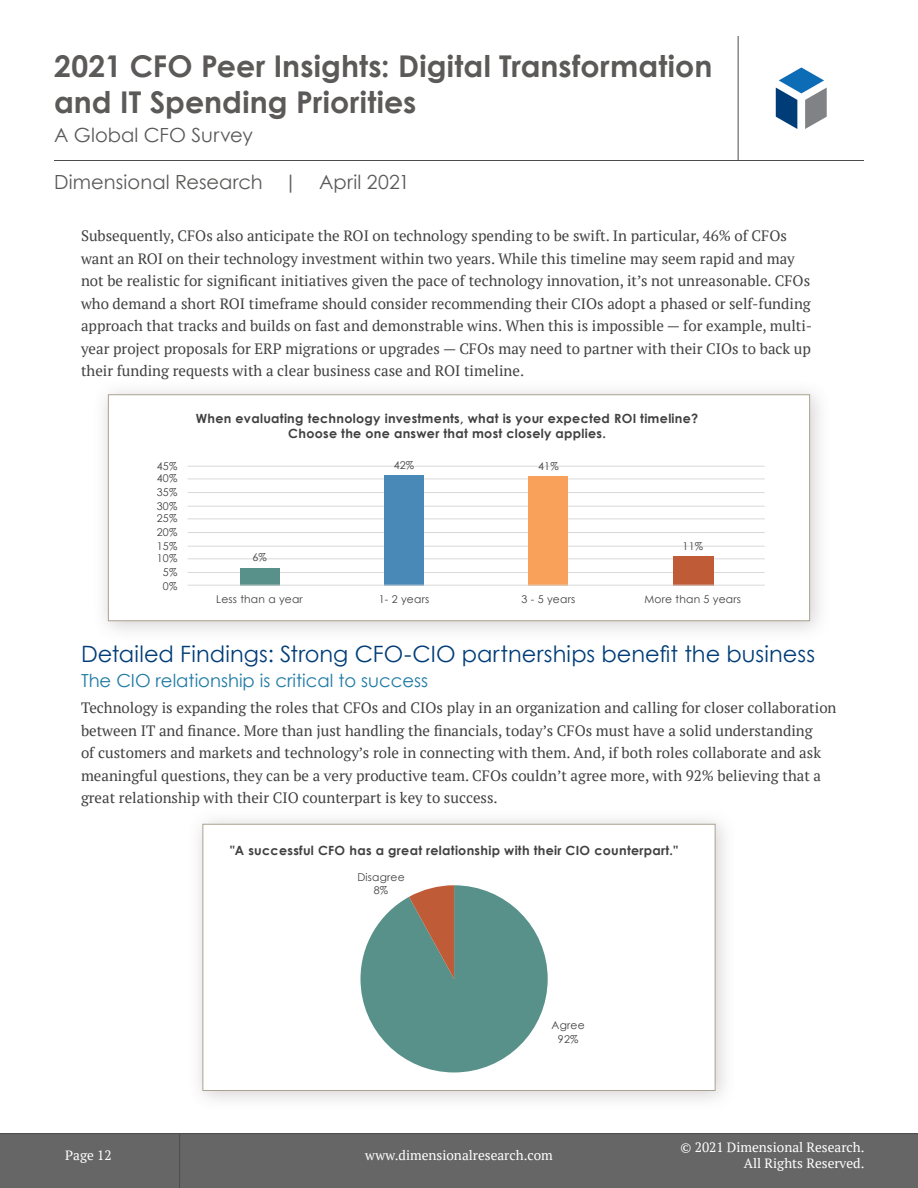
<style>
.page{position:relative;width:918px;height:1188px;background:#fff}
.page>*{position:absolute;margin:0;border:0;box-sizing:border-box;transform-origin:0 0}
.t1{font:700 30px/36px "Century Gothic";letter-spacing:.005em;color:#5b5a59}
.Subheader{font:22.5px "Century Gothic";color:#003d78}
.t2{font:19.5px "Century Gothic";letter-spacing:.005em;color:#5b5a59}
.Subheader_02{font:18px "Century Gothic";color:#1e7aa5}
.Content{font:15px/22.5px "PT Serif";color:#404140}
.t3{font:13.5px/16.2px "PT Serif";color:#fff;text-align:right}
.t4{font:700 12.6px/15.6px "Century Gothic";letter-spacing:.025em;color:#404140;text-align:center}
.t5{font:10.8px/13.6px "Century Gothic";letter-spacing:.02em;color:#404140;text-align:center}
</style>
<div class="page">
<div style="left:0;top:1134px;width:918px;height:54px;background:#666"></div>
<hr style="left:0;top:1133px;width:918px;height:1px;background:#4d4c4b">
<hr style="left:179px;top:1134px;width:1px;height:54px;background:#4d4c4b">
<hr style="left:54px;top:160px;width:810px;height:1px;background:#4d4c4b">
<hr style="left:738px;top:36px;width:1px;height:124px;background:#4d4c4b">
<svg style="left:776px;top:67px;width:51px;height:62px"></svg>
<div style="left:187px;top:809px;width:549px;height:303px;background:#837877;opacity:.35"></div>
<div style="left:202px;top:824px;width:514px;height:267px;background:#fff;border:1px solid #aaa390"></div>
<div style="left:93px;top:379px;width:738px;height:263px;background:#837877;opacity:.35"></div>
<div style="left:108px;top:394px;width:702px;height:227px;background:#fff;border:1px solid #aaa390"></div>
<hr style="left:188px;top:572px;width:577px;height:1px;background:#d9d9d9">
<hr style="left:188px;top:558px;width:577px;height:1px;background:#d9d9d9">
<hr style="left:188px;top:546px;width:577px;height:1px;background:#d9d9d9">
<hr style="left:188px;top:532px;width:577px;height:1px;background:#d9d9d9">
<hr style="left:188px;top:519px;width:577px;height:1px;background:#d9d9d9">
<hr style="left:188px;top:506px;width:577px;height:1px;background:#d9d9d9">
<hr style="left:188px;top:492px;width:577px;height:1px;background:#d9d9d9">
<hr style="left:188px;top:479px;width:577px;height:1px;background:#d9d9d9">
<hr style="left:188px;top:466px;width:577px;height:1px;background:#d9d9d9">
<div style="left:240px;top:568px;width:40px;height:18px;background:#579189"></div>
<div style="left:384px;top:475px;width:40px;height:111px;background:#4889b8"></div>
<div style="left:528px;top:476px;width:40px;height:110px;background:#f9a15a"></div>
<div style="left:673px;top:556px;width:41px;height:30px;background:#bf5c37"></div>
<hr style="left:188px;top:585px;width:577px;height:1px;background:#d9d9d9">
<svg style="left:361px;top:885px;width:187px;height:187px"></svg>
<h1 class="t1" style="left:54px;top:47px;width:660px">2021 CFO Peer Insights: Digital Transformation and IT Spending Priorities</h1>
<h3 class="t2" style="left:54px;top:121px;width:200px">A Global CFO Survey</h3>
<h3 class="t2" style="left:54px;top:169px;width:357px">Dimensional Research | April 2021</h3>
<p class="Content" style="left:81px;top:224px;width:733px">Subsequently, CFOs also anticipate the ROI on technology spending to be swift. In particular, 46% of CFOs want an ROI on their technology investment within two years. While this timeline may seem rapid and may not be realistic for significant initiatives given the pace of technology innovation, it’s not unreasonable. CFOs who demand a short ROI timeframe should consider recommending their CIOs adopt a phased or self-funding approach that tracks and builds on fast and demonstrable wins. When this is impossible — for example, multi&shy;year project proposals for ERP migrations or upgrades — CFOs may need to partner with their CIOs to back up their funding requests with a clear business case and ROI timeline.</p>
<p class="t5" style="left:157px;top:459px;width:22px">45%</p>
<p class="t5" style="left:157px;top:471px;width:22px">40%</p>
<p class="t5" style="left:157px;top:485px;width:22px">35%</p>
<p class="t5" style="left:157px;top:499px;width:22px">30%</p>
<p class="t5" style="left:157px;top:511px;width:22px">25%</p>
<p class="t5" style="left:157px;top:525px;width:22px">20%</p>
<p class="t5" style="left:157px;top:539px;width:22px">15%</p>
<p class="t5" style="left:157px;top:551px;width:22px">10%</p>
<p class="t5" style="left:163px;top:565px;width:16px">5%</p>
<p class="t5" style="left:163px;top:579px;width:16px">0%</p>
<p class="t4" style="left:196px;top:410px;width:504px">When evaluating technology investments, what is your expected ROI timeline?<br>Choose the one answer that most closely applies.</p>
<p class="t5" style="left:252px;top:550px;width:16px">6%</p>
<p class="t5" style="left:394px;top:458px;width:22px">42%</p>
<p class="t5" style="left:538px;top:459px;width:22px">41%</p>
<p class="t5" style="left:683px;top:539px;width:22px">11%</p>
<p class="t5" style="left:216px;top:592px;width:88px">Less than a year</p>
<p class="t5" style="left:379px;top:592px;width:52px">1- 2 years</p>
<p class="t5" style="left:522px;top:592px;width:55px">3 - 5 years</p>
<p class="t5" style="left:645px;top:592px;width:98px">More than 5 years</p>
<p class="Subheader" style="left:81px;top:638px;width:736px">Detailed Findings: Strong CFO-CIO partnerships benefit the business</p>
<p class="Subheader_02" style="left:81px;top:668px;width:349px">The CIO relationship is critical to success</p>
<p class="Content" style="left:81px;top:697px;width:757px">Technology is expanding the roles that CFOs and CIOs play in an organization and calling for closer collaboration between IT and finance. More than just handling the financials, today’s CFOs must have a solid understanding<br>of customers and markets and technology’s role in connecting with them. And, if both roles collaborate and ask meaningful questions, they can be a very productive team. CFOs couldn’t agree more, with 92% believing that a great relationship with their CIO counterpart is key to success.</p>
<p class="t4" style="left:230px;top:843px;width:449px">"A successful CFO has a great relationship with their CIO counterpart."</p>
<p class="t3" style="left:65px;top:1147px;width:48px">Page 12</p>
<p class="t5" style="left:357px;top:870px;width:49px">Disagree<br>8%</p>
<p class="t5" style="left:552px;top:1018px;width:35px">Agree<br>92%</p>
<p class="t3" style="left:365px;top:1147px;width:189px">www.dimensionalresearch.com</p>
<p class="t3" style="left:681px;top:1139px;width:185px">© 2021 Dimensional Research.<br>All Rights Reserved.</p>
</div>
